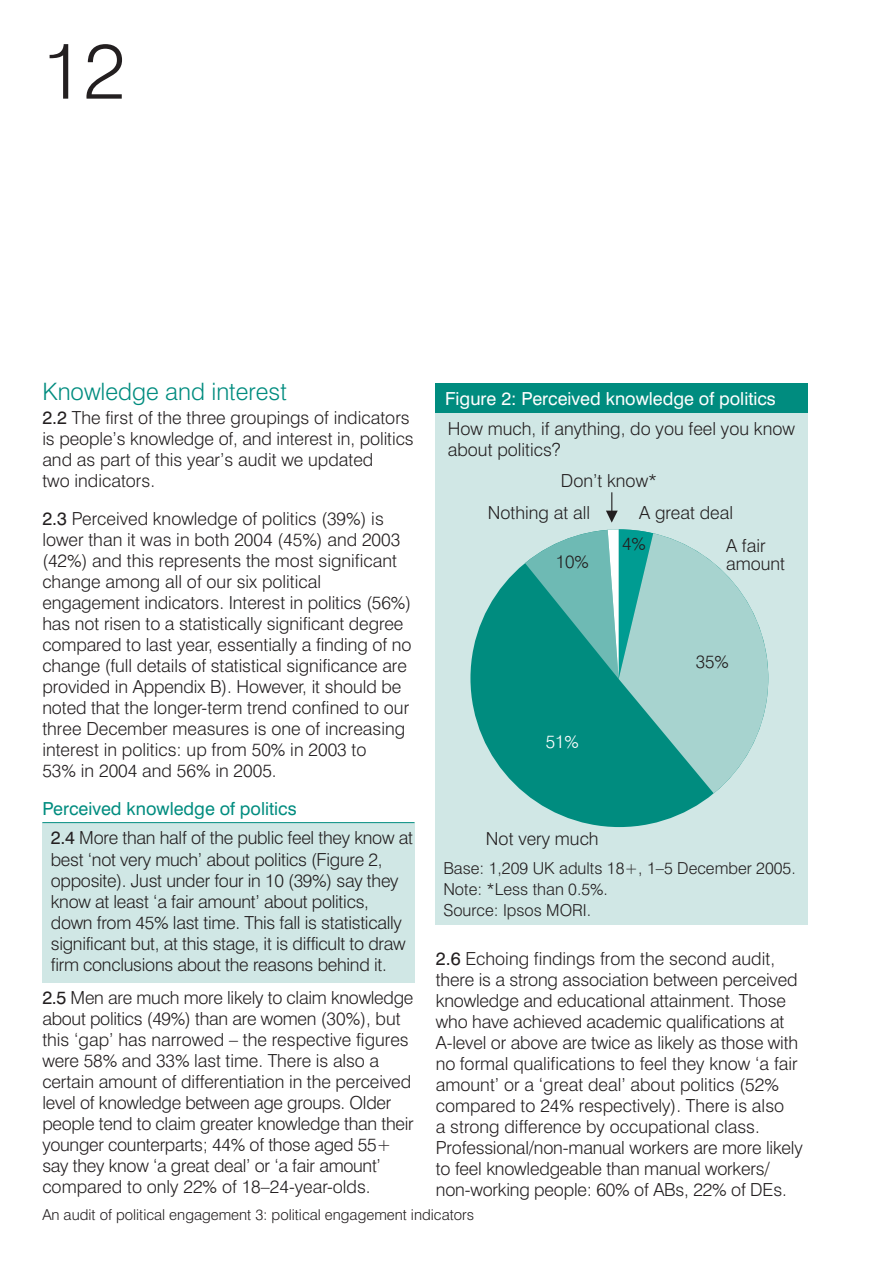
<style>
.page{position:relative;width:893px;height:1263px;background:#fff}
.page>*{position:absolute;margin:0;border:0;box-sizing:border-box;transform-origin:0 0}
.t1{font:300 78px "Swiss 721 BT";color:#231f20}
.t2{font:300 24px "Swiss 721 BT";color:#008c7f}
.t3{font:300 18px/21px "Swiss 721 BT";letter-spacing:-.005em;color:#231f20}
.t4{font:18px "Swiss 721 BT";color:#fff}
.t5{font:300 18px "Swiss 721 BT";color:#fff}
.t6{font:300 16.5px/21px "Swiss 721 BT";color:#231f20}
.t7{font:300 15px "Swiss 721 BT";color:#231f20}
.s1{font-weight:400}
.s2{font-weight:400;color:#008c7f}
</style>
<div class="page">
<div style="left:42px;top:823px;width:372px;height:159px;background:#d0e7e5"></div>
<hr style="left:42px;top:822px;width:372px;height:1px;background:#008c7f">
<div style="left:436px;top:383px;width:372px;height:541px;background:#d0e7e5"></div>
<div style="left:470px;top:529px;width:298px;height:298px;background:#008c7f;border-radius:50%"></div>
<svg style="left:525px;top:529px;width:243px;height:265px"></svg>
<svg style="left:606px;top:493px;width:11px;height:30px"></svg>
<div style="left:436px;top:383px;width:372px;height:30px;background:#008c7f"></div>
<h1 class="t1" style="left:42px;top:40px;width:85px">12</h1>
<h2 class="t2" style="left:42px;top:382px;width:246px">Knowledge and interest</h2>
<p class="t3" style="left:42px;top:409px;width:373px"><span class="s1">2.2</span> The first of the three groupings of indicators is people’s knowledge of, and interest in, politics and as part of this year’s audit we updated<br>two indicators.</p>
<p class="t3" style="left:42px;top:510px;width:371px"><span class="s1">2.3</span> Perceived knowledge of politics (39%) is lower than it was in both 2004 (45%) and 2003 (42%) and this represents the most significant change among all of our six political engagement indicators. Interest in politics (56%) has not risen to a statistically significant degree compared to last year, essentially a finding of no change (full details of statistical significance are provided in Appendix B). However, it should be noted that the longer-term trend confined to our three December measures is one of increasing interest in politics: up from 50% in 2003 to<br>53% in 2004 and 56% in 2005.</p>
<p class="t3" style="left:51px;top:795px;width:363px;line-height:29.5px;text-indent:-9px"><span class="s2">Perceived knowledge of politics<br></span><span class="s1">2.4</span> More than half of the public feel they know at</p>
<p class="t3" style="left:51px;top:850px;width:356px">best ‘not very much’ about politics (Figure 2, opposite). Just under four in 10 (39%) say they know at least ‘a fair amount’ about politics, down from 45% last time. This fall is statistically significant but, at this stage, it is difficult to draw firm conclusions about the reasons behind it.</p>
<p class="t3" style="left:42px;top:989px;width:373px"><span class="s1">2.5</span> Men are much more likely to claim knowledge about politics (49%) than are women (30%), but this ‘gap’ has narrowed – the respective figures were 58% and 33% last time. There is also a certain amount of differentiation in the perceived level of knowledge between age groups. Older people tend to claim greater knowledge than their younger counterparts; 44% of those aged 55+ say they know ‘a great deal’ or ‘a fair amount’ compared to only 22% of 18–24-year-olds.</p>
<p class="t4" style="left:445px;top:391px;width:332px">Figure 2: Perceived knowledge of politics</p>
<p class="t3" style="left:448px;top:420px;width:348px">How much, if anything, do you feel you know about politics?</p>
<p class="t3" style="left:488px;top:465px;width:171px;line-height:33px;text-indent:73px">Don’t know*<br>Nothing at all</p>
<p class="t3" style="left:639px;top:504px;width:96px">A great deal</p>
<p class="t3" style="left:622px;top:535px;width:25px">4%</p>
<p class="t3" style="left:726px;top:538px;width:61px;line-height:18px">A fair amount</p>
<p class="t3" style="left:555px;top:552px;width:35px">10%</p>
<p class="t3" style="left:695px;top:653px;width:35px">35%</p>
<p class="t5" style="left:545px;top:734px;width:35px">51%</p>
<p class="t3" style="left:486px;top:830px;width:114px">Not very much</p>
<p class="t6" style="left:443px;top:859px;width:354px">Base: 1,209 UK adults 18+, 1–5 December 2005.<br>Note: *Less than 0.5%.<br>Source: Ipsos MORI.</p>
<p class="t3" style="left:436px;top:950px;width:368px"><span class="s1">2.6</span> Echoing findings from the second audit, there is a strong association between perceived knowledge and educational attainment. Those who have achieved academic qualifications at A-level or above are twice as likely as those with no formal qualifications to feel they know ‘a fair amount’ or a ‘great deal’ about politics (52% compared to 24% respectively). There is also<br>a strong difference by occupational class.<br>Professional/non-manual workers are more likely to feel knowledgeable than manual workers/ non-working people: 60% of ABs, 22% of DEs.</p>
<p class="t7" style="left:42px;top:1209px;width:433px">An audit of political engagement 3: political engagement indicators</p>
</div>
